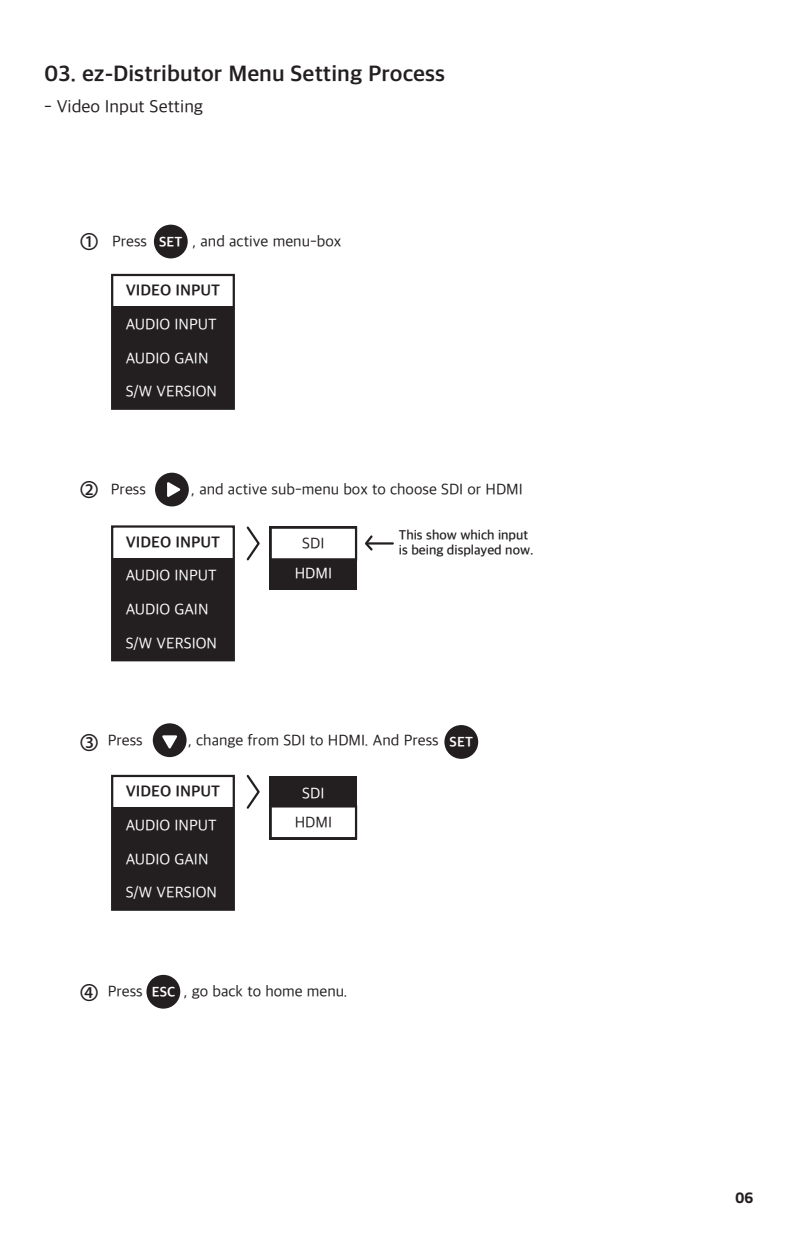
<style>
.page{position:relative;width:798px;height:1244px;background:#fff}
.page>*{position:absolute;margin:0;border:0;box-sizing:border-box;transform-origin:0 0}
.t1{font:700 22.5px "Apple SD Gothic Neo";color:#231f20}
.t2{font:700 20.25px "Apple SD Gothic Neo";color:#231f20}
.t3{font:18px "Apple SD Gothic Neo";color:#231f20}
.t4{font:15.75px "Apple SD Gothic Neo";color:#231f20}
.t5{font:15.75px/33.8px "Apple SD Gothic Neo";color:#fff}
.t6{font:700 15.75px "Apple SD Gothic Neo";color:#231f20}
.t7{font:700 15.75px "Titillium";color:#231f20}
.t8{font:700 13.95px "Apple SD Gothic Neo";color:#fff}
.t9{font:600 13.5px/15.8px "Apple SD Gothic Neo";color:#231f20}
.s1{font-weight:700;font-size:20.25px}
</style>
<div class="page">
<div style="left:269px;top:526px;width:88px;height:64px;background:#231f20"></div>
<svg style="left:271px;top:528px;width:84px;height:31px;background:#f1f1f1"></svg>
<div style="left:111px;top:274px;width:124px;height:136px;border:2px solid #231f20"></div>
<div style="left:154px;top:225px;width:34px;height:33px;background:#231f20;border-radius:50%"></div>
<div style="left:444px;top:725px;width:34px;height:34px;background:#231f20;border-radius:50%"></div>
<div style="left:146px;top:975px;width:34px;height:33px;background:#231f20;border-radius:50%"></div>
<div style="left:112px;top:306px;width:122px;height:103px;background:#231f20"></div>
<div style="left:111px;top:525px;width:124px;height:136px;border:2px solid #231f20"></div>
<div style="left:112px;top:558px;width:122px;height:102px;background:#231f20"></div>
<div style="left:111px;top:775px;width:124px;height:136px;border:2px solid #231f20"></div>
<div style="left:112px;top:807px;width:122px;height:103px;background:#231f20"></div>
<div style="left:269px;top:776px;width:88px;height:63px;background:#231f20"></div>
<div style="left:271px;top:807px;width:84px;height:30px;background:#fff"></div>
<div style="left:155px;top:473px;width:34px;height:33px;background:#231f20;border-radius:50%"></div>
<svg style="left:167px;top:482px;width:14px;height:15px"></svg>
<div style="left:153px;top:723px;width:33px;height:34px;background:#231f20;border-radius:50%"></div>
<svg style="left:162px;top:735px;width:15px;height:14px"></svg>
<svg style="left:246px;top:526px;width:14px;height:35px"></svg>
<svg style="left:246px;top:774px;width:14px;height:35px"></svg>
<hr style="left:367px;top:542px;width:25px;height:2px;background:#231f20">
<svg style="left:365px;top:535px;width:9px;height:16px"></svg>
<h1 class="t1" style="left:44px;top:62px;width:402px">03. ez-Distributor Menu Setting Process</h1>
<p class="t3" style="left:44px;top:97px;width:160px">- Video Input Setting</p>
<p class="t2" style="left:80px;top:231px;width:19px">①</p>
<p class="t4" style="left:112px;top:233px;width:37px">Press</p>
<p class="t4" style="left:193px;top:233px;width:150px">, and active menu-box</p>
<p class="t8" style="left:159px;top:234px;width:25px">SET</p>
<p class="t6" style="left:126px;top:282px;width:96px">VIDEO INPUT</p>
<p class="t5" style="left:126px;top:308px;width:93px">AUDIO INPUT<br>AUDIO GAIN<br>S/W VERSION</p>
<p class="t4" style="left:80px;top:481px;width:67px"><span class="s1">②</span> Press</p>
<p class="t4" style="left:191px;top:481px;width:332px">, and active sub-menu box to choose SDI or HDMI</p>
<p class="t6" style="left:126px;top:533px;width:96px">VIDEO INPUT</p>
<p class="t5" style="left:126px;top:560px;width:93px">AUDIO INPUT<br>AUDIO GAIN<br>S/W VERSION</p>
<p class="t4" style="left:302px;top:535px;width:24px">SDI</p>
<p class="t5" style="left:294px;top:557px;width:39px">HDMI</p>
<p class="t9" style="left:399px;top:528px;width:136px">This show which input is being displayed now.</p>
<p class="t2" style="left:80px;top:731px;width:19px">③</p>
<p class="t4" style="left:108px;top:732px;width:37px">Press</p>
<p class="t4" style="left:188px;top:732px;width:252px">, change from SDI to HDMI. And Press</p>
<p class="t8" style="left:449px;top:734px;width:25px">SET</p>
<p class="t6" style="left:126px;top:783px;width:96px">VIDEO INPUT</p>
<p class="t5" style="left:126px;top:809px;width:93px">AUDIO INPUT<br>AUDIO GAIN<br>S/W VERSION</p>
<p class="t5" style="left:302px;top:777px;width:24px">SDI</p>
<p class="t4" style="left:294px;top:814px;width:39px">HDMI</p>
<p class="t2" style="left:80px;top:982px;width:19px">④</p>
<p class="t4" style="left:108px;top:982px;width:37px">Press</p>
<p class="t4" style="left:184px;top:982px;width:165px">, go back to home menu.</p>
<p class="t8" style="left:152px;top:984px;width:25px">ESC</p>
<p class="t7" style="left:735px;top:1186px;width:19px">06</p>
</div>
